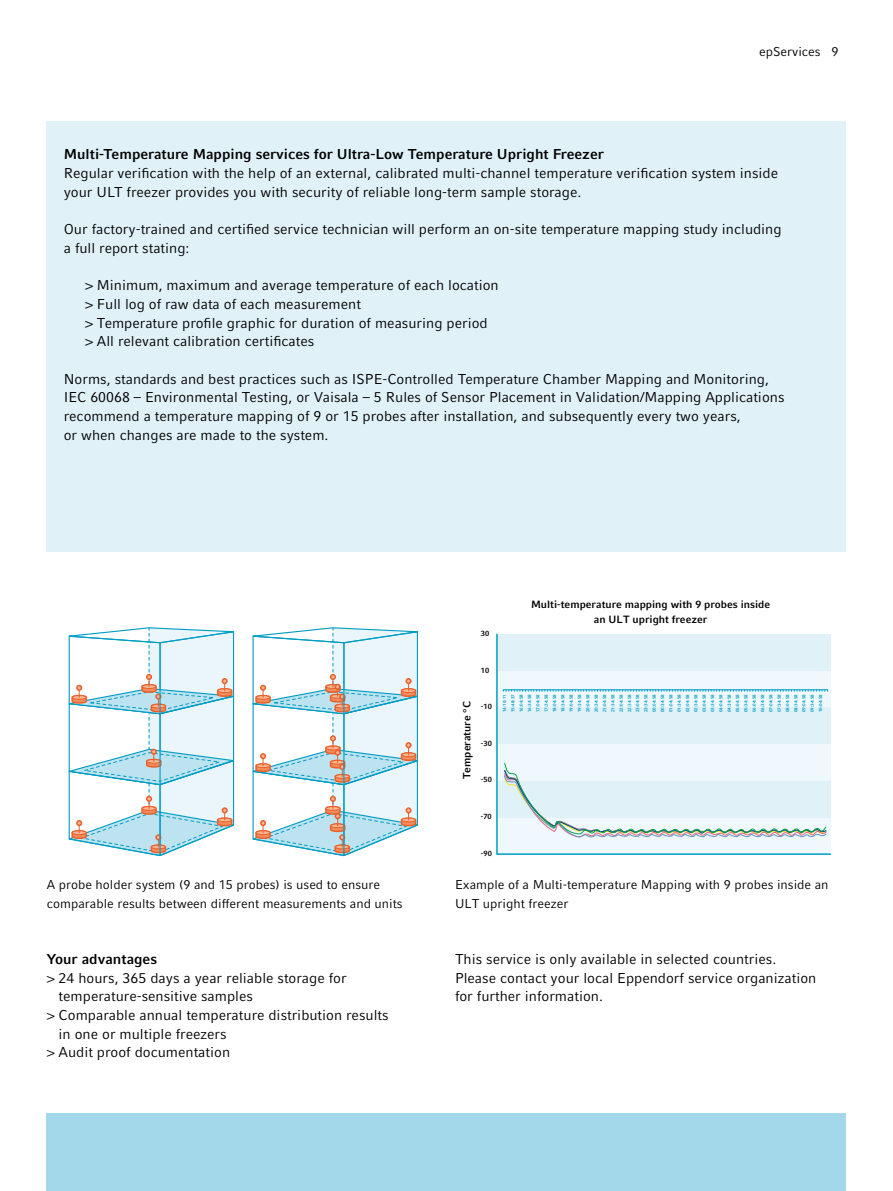
<style>
.page{position:relative;width:893px;height:1191px;background:#fff}
.page>*{position:absolute;margin:0;border:0;box-sizing:border-box;transform-origin:0 0}
.t1{font:14.25px/18.8px "Compatil Factfor Eppendorf";color:#000}
.t2{font:700 14.25px "Compatil Factfor Eppendorf";color:#000}
.t3{font:12.75px/18.8px "Compatil Factfor Eppendorf";color:#000}
.t4{font:700 10.5px/15px "Compatil Factfor Eppendorf";color:#000;text-align:center}
.t5{font:700 7.5px "Compatil Factfor Eppendorf";color:#000}
.t6{font:700 4.5px/8.2px "Compatil Factfor Eppendorf";color:#009dc5;text-align:justify}
.s1{font-family:"Compatil Text LT Com"}
</style>
<div class="page">
<div style="left:47px;top:122px;width:799px;height:430px;background:#e0f1f8"></div>
<svg style="left:68px;top:627px;width:350px;height:230px"></svg>
<svg style="left:496px;top:633px;width:336px;height:222px"></svg>
<svg style="left:503px;top:762px;width:324px;height:76px"></svg>
<div style="left:503px;top:689px;width:325px;height:2px;border:1px solid #009dc5"></div>
<svg style="left:506px;top:690px;width:320px;height:1px"></svg>
<div style="left:47px;top:1113px;width:799px;height:78px;background:#a3d8ea"></div>
<p class="t3" style="left:759px;top:43px;width:81px">epServices 9</p>
<p class="t2" style="left:64px;top:146px;width:542px">Multi-Temperature Mapping services for Ultra-Low Temperature Upright Freezer</p>
<p class="t1" style="left:64px;top:163px;width:716px">Regular verification with the help of an external, calibrated multi-channel temperature verification system inside your ULT freezer provides you with security of reliable long-term sample storage.</p>
<p class="t1" style="left:64px;top:220px;width:719px">Our factory-trained and certified service technician will perform an on-site temperature mapping study including a full report stating:</p>
<p class="t1" style="left:85px;top:276px;width:415px">&gt; Minimum, maximum and average temperature of each location &gt; Full log of raw data of each measurement<br>&gt; Temperature profile graphic for duration of measuring period &gt; All relevant calibration certificates</p>
<p class="t1" style="left:64px;top:369px;width:722px">Norms, standards and best practices such as ISPE-Controlled Temperature Chamber Mapping and Monitoring, IEC 60068 – Environmental Testing, or Vaisala – 5 Rules of Sensor Placement in Validation/Mapping Applications recommend a temperature mapping of 9 or 15 probes after installation, and subsequently every two years,<br>or when changes are made to the system.</p>
<p class="t5" style="left:481px;top:629px;width:10px">30</p>
<p class="t5" style="left:481px;top:665px;width:10px">10</p>
<p class="t4" style="left:531px;top:596px;width:241px">Multi-temperature mapping with 9 probes inside an ULT upright freezer</p>
<p class="t4" style="left:459px;top:778px;width:79px;rotate:-90deg">Temperature °C</p>
<p class="t6" style="left:501px;top:712px;width:19px;rotate:-90deg">14:10:11<br>15:48:37<br>16:04:58<br>16:34:58<br>17:04:58<br>17:34:58<br>18:04:58<br>18:34:58<br>19:04:58<br>19:34:58<br>20:04:58<br>20:34:58<br>21:04:58<br>21:34:58<br>22:04:58<br>22:34:58<br>23:04:58<br>23:34:58<br>00:04:58<br>00:34:58<br>01:04:58<br>01:34:58<br>02:04:58<br>02:34:58<br>03:04:58<br>03:34:58<br>04:04:58<br>04:34:58<br>05:04:58<br>05:34:58<br>06:04:58<br>06:34:58<br>07:04:58<br>07:34:58<br>08:04:58<br>08:34:58<br>09:04:58<br>09:34:58<br>10:04:58</p>
<p class="t5" style="left:481px;top:702px;width:12px">-10</p>
<p class="t5" style="left:481px;top:739px;width:12px">-30</p>
<p class="t5" style="left:481px;top:775px;width:12px">-50</p>
<p class="t5" style="left:481px;top:812px;width:12px">-70</p>
<p class="t5" style="left:481px;top:848px;width:12px">-90</p>
<p class="t3" style="left:47px;top:875px;width:357px">A probe holder system (9 and 15 probes) is used to ensure comparable results between different measurements and units</p>
<p class="t3" style="left:455px;top:875px;width:375px">Example of a Multi-temperature Mapping with 9 probes inside an<br>ULT upright freezer</p>
<p class="t2" style="left:47px;top:950px;width:112px">Your advantages</p>
<p class="t1" style="left:47px;top:968px;width:301px"><span class="s1">&gt;</span> 24 hours, 365 days a year reliable storage for</p>
<p class="t1" style="left:59px;top:987px;width:196px">temperature-sensitive samples</p>
<p class="t1" style="left:47px;top:1005px;width:343px"><span class="s1">&gt;</span> Comparable annual temperature distribution results</p>
<p class="t1" style="left:59px;top:1024px;width:170px">in one or multiple freezers</p>
<p class="t1" style="left:47px;top:1043px;width:185px"><span class="s1">&gt;</span> Audit proof documentation</p>
<p class="t1" style="left:455px;top:949px;width:363px">This service is only available in selected countries.<br>Please contact your local Eppendorf service organization for further information.</p>
</div>
